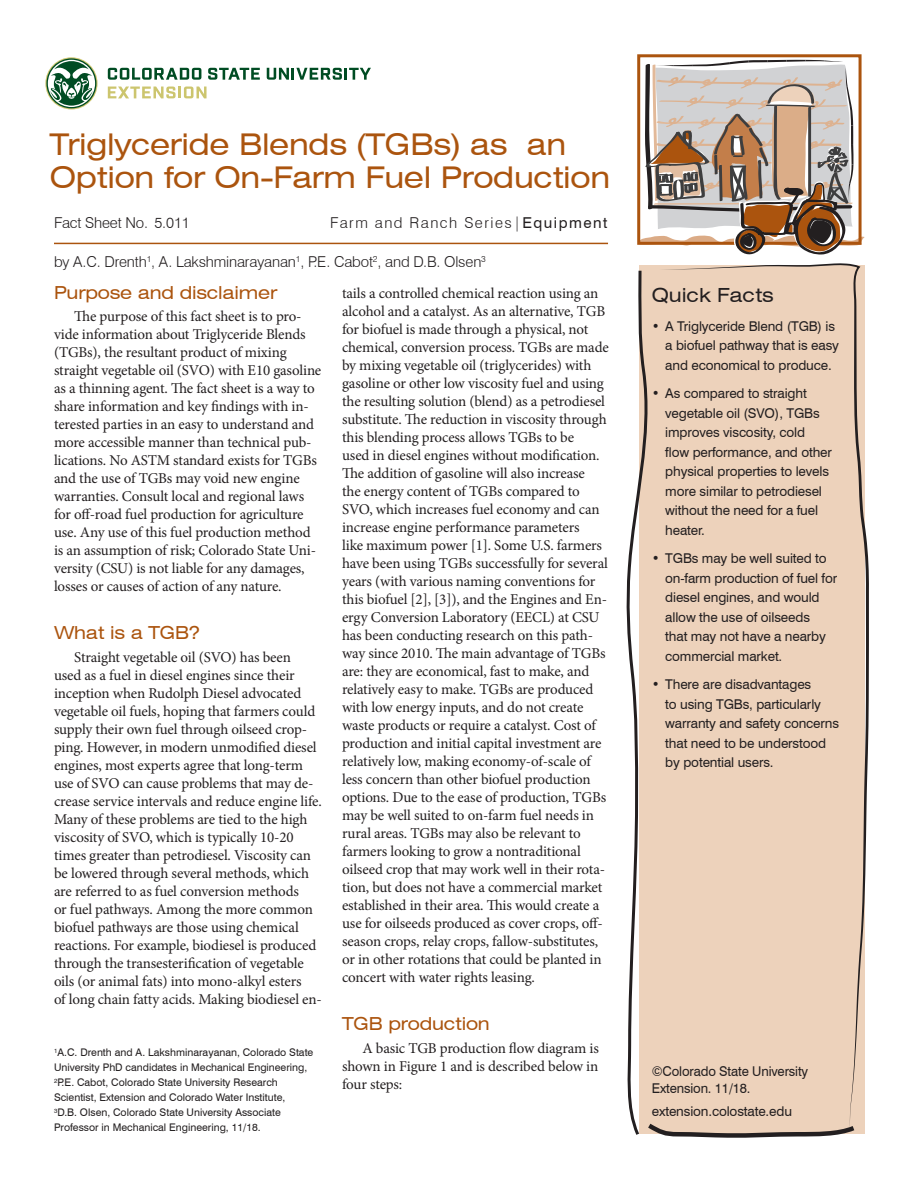
<style>
.page{position:relative;width:918px;height:1188px;background:#fff}
.page>*{position:absolute;margin:0;border:0;box-sizing:border-box;transform-origin:0 0}
.t1{font:expanded 30px/33px "Swiss 721 BT";letter-spacing:-.01em;color:#ab540e}
.QF_subhead{font:expanded 19.5px "Swiss 721 BT";color:#231f20}
.subhead_1{font:expanded 18px "Swiss 721 BT";letter-spacing:-.01em;color:#ab540e}
.body{font:15px/18px "Minion Pro";letter-spacing:-.01em;color:#231f20}
.author{font:300 15px "Swiss 721 BT";letter-spacing:-.01em;color:#231f20}
.series___category{font:300 15px "Swiss 721 BT";letter-spacing:.1em;color:#231f20}
.series___category-2{font:300 15px "Swiss 721 BT";letter-spacing:-.01em;color:#231f20}
.copyright{font:13.5px/19.5px "Swiss 721 BT";letter-spacing:-.01em;color:#231f20}
.author_info{font:10.5px/15px "Swiss 721 BT";color:#231f20}
.s1{font-weight:400}
</style>
<div class="page">
<hr style="left:54px;top:243px;width:554px;height:1px;background:#ab540e">
<svg style="left:108px;top:68px;width:93px;height:12px"></svg>
<svg style="left:208px;top:68px;width:52px;height:12px"></svg>
<svg style="left:267px;top:68px;width:104px;height:12px"></svg>
<svg style="left:108px;top:87px;width:99px;height:11px"></svg>
<svg style="left:45px;top:57px;width:53px;height:52px"></svg>
<svg style="left:46px;top:58px;width:50px;height:50px"></svg>
<svg style="left:48px;top:60px;width:47px;height:47px"></svg>
<div style="left:637px;top:54px;width:225px;height:191px;border:3px solid #ab540e"></div>
<svg style="left:660px;top:263px;width:209px;height:869px;fill:#edd2bb"></svg>
<svg style="left:626px;top:268px;width:233px;height:870px;background:#e9d0bb"></svg>
<svg style="left:637px;top:60px;width:228px;height:195px"></svg>
<p class="t1" style="left:50px;top:127px;width:562px">Triglyceride Blends (TGBs) as an<br>Option for On-Farm Fuel Production</p>
<p class="series___category-2" style="left:54px;top:214px;width:137px">Fact Sheet No. 5.011</p>
<p class="series___category" style="left:330px;top:214px;width:279px">Farm and Ranch Series|<span class="s1">Equipment</span></p>
<p class="author" style="left:54px;top:253px;width:433px">by A.C. Drenth<sup>1</sup>, A. Lakshminarayanan<sup>1</sup>, P.E. Cabot<sup>2</sup>, and D.B. Olsen<sup>3</sup></p>
<p class="subhead_1" style="left:54px;top:282px;width:225px">Purpose and disclaimer</p>
<p class="body" style="left:54px;top:308px;width:269px;text-indent:20px">The purpose of this fact sheet is to pro&shy;vide information about Triglyceride Blends (TGBs), the resultant product of mixing straight vegetable oil (SVO) with E10 gasoline as a thinning agent. The fact sheet is a way to share information and key findings with in&shy;terested parties in an easy to understand and more accessible manner than technical pub&shy;lications. No ASTM standard exists for TGBs and the use of TGBs may void new engine warranties. Consult local and regional laws for off-road fuel production for agriculture use. Any use of this fuel production method is an assumption of risk; Colorado State Uni&shy;versity (CSU) is not liable for any damages, losses or causes of action of any nature.</p>
<p class="subhead_1" style="left:54px;top:622px;width:147px">What is a TGB?</p>
<p class="body" style="left:54px;top:648px;width:269px;text-indent:20px">Straight vegetable oil (SVO) has been used as a fuel in diesel engines since their inception when Rudolph Diesel advocated vegetable oil fuels, hoping that farmers could supply their own fuel through oilseed crop&shy;ping. However, in modern unmodified diesel engines, most experts agree that long-term use of SVO can cause problems that may de&shy;crease service intervals and reduce engine life.<br>Many of these problems are tied to the high viscosity of SVO, which is typically 10-20 times greater than petrodiesel. Viscosity can be lowered through several methods, which are referred to as fuel conversion methods<br>or fuel pathways. Among the more common biofuel pathways are those using chemical reactions. For example, biodiesel is produced through the transesterification of vegetable oils (or animal fats) into mono-alkyl esters<br>of long chain fatty acids. Making biodiesel en-</p>
<p class="body" style="left:342px;top:284px;width:268px">tails a controlled chemical reaction using an alcohol and a catalyst. As an alternative, TGB for biofuel is made through a physical, not chemical, conversion process. TGBs are made by mixing vegetable oil (triglycerides) with gasoline or other low viscosity fuel and using the resulting solution (blend) as a petrodiesel substitute. The reduction in viscosity through this blending process allows TGBs to be<br>used in diesel engines without modification.<br>The addition of gasoline will also increase<br>the energy content of TGBs compared to SVO, which increases fuel economy and can increase engine performance parameters<br>like maximum power [1]. Some U.S. farmers have been using TGBs successfully for several years (with various naming conventions for this biofuel [2], [3]), and the Engines and En&shy;ergy Conversion Laboratory (EECL) at CSU has been conducting research on this path&shy;way since 2010. The main advantage of TGBs are: they are economical, fast to make, and relatively easy to make. TGBs are produced with low energy inputs, and do not create waste products or require a catalyst. Cost of production and initial capital investment are relatively low, making economy-of-scale of less concern than other biofuel production options. Due to the ease of production, TGBs may be well suited to on-farm fuel needs in rural areas. TGBs may also be relevant to farmers looking to grow a nontraditional oilseed crop that may work well in their rota&shy;tion, but does not have a commercial market established in their area. This would create a use for oilseeds produced as cover crops, off&shy;season crops, relay crops, fallow-substitutes, or in other rotations that could be planted in concert with water rights leasing.</p>
<p class="subhead_1" style="left:342px;top:1013px;width:149px">TGB production</p>
<p class="body" style="left:342px;top:1039px;width:258px;text-align:justify;text-indent:20px">A basic TGB production flow diagram is shown in Figure 1 and is described below in four steps:</p>
<p class="author_info" style="left:54px;top:1045px;width:261px"><sup>1</sup>A.C. Drenth and A. Lakshminarayanan, Colorado State<br>University PhD candidates in Mechanical Engineering,</p>
<p class="author_info" style="left:54px;top:1075px;width:233px"><sup>2</sup>P.E. Cabot, Colorado State University Research<br>Scientist, Extension and Colorado Water Institute,</p>
<p class="author_info" style="left:54px;top:1105px;width:228px"><sup>3</sup>D.B. Olsen, Colorado State University Associate<br>Professor in Mechanical Engineering, 11/18.</p>
<p class="QF_subhead" style="left:652px;top:283px;width:124px">Quick Facts</p>
<p class="copyright" style="left:665px;top:316px;width:175px;text-indent:-14px">• A Triglyceride Blend (TGB) is a biofuel pathway that is easy and economical to produce.</p>
<p class="copyright" style="left:665px;top:383px;width:168px;text-indent:-14px">• As compared to straight vegetable oil (SVO), TGBs improves viscosity, cold flow performance, and other physical properties to levels more similar to petrodiesel without the need for a fuel heater.</p>
<p class="copyright" style="left:665px;top:548px;width:174px;text-indent:-14px">• TGBs may be well suited to on-farm production of fuel for diesel engines, and would allow the use of oilseeds<br>that may not have a nearby commercial market.</p>
<p class="copyright" style="left:665px;top:674px;width:175px;text-indent:-14px">• There are disadvantages<br>to using TGBs, particularly warranty and safety concerns that need to be understood by potential users.</p>
<p class="copyright" style="left:652px;top:1063px;width:158px;line-height:16.5px">©Colorado State University<br>Extension. 11/18.</p>
<p class="copyright" style="left:652px;top:1101px;width:142px">extension.colostate.edu</p>
</div>
